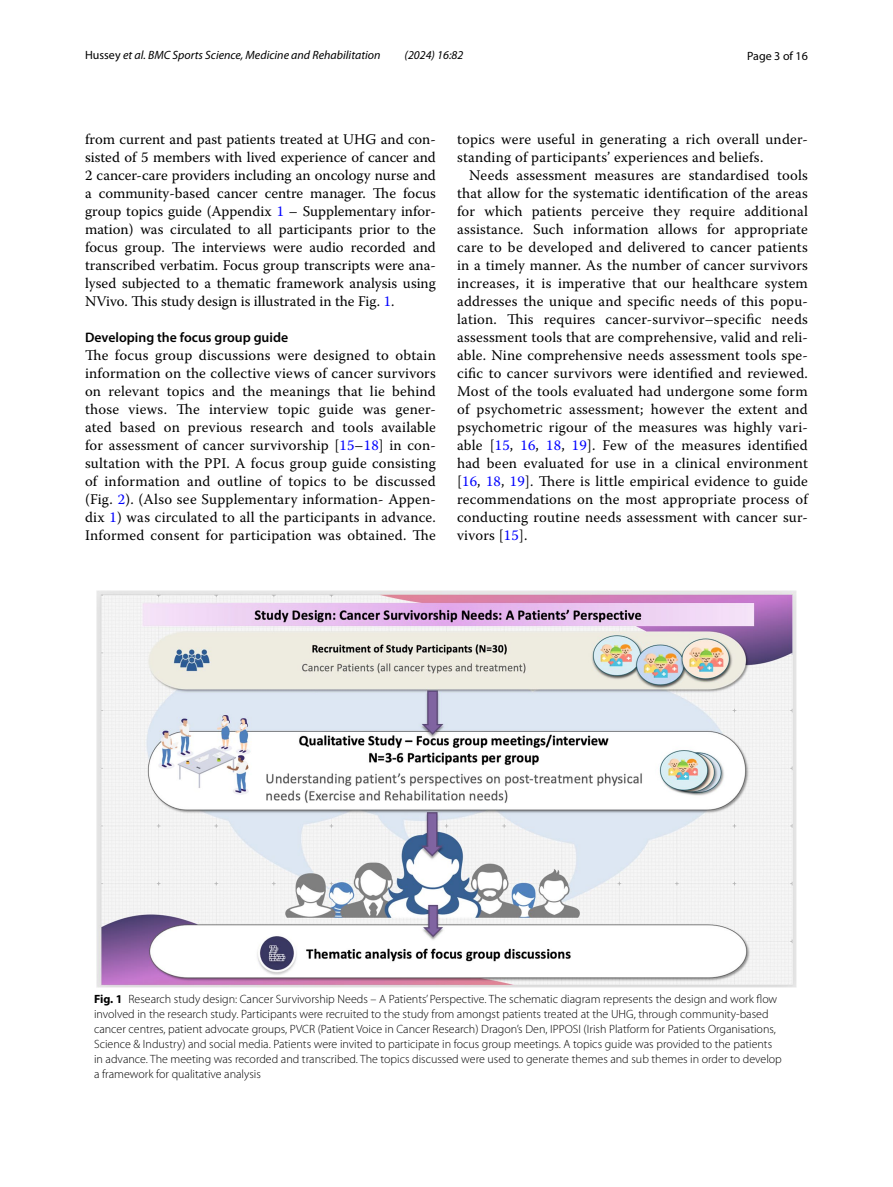
<style>
.page{position:relative;width:893px;height:1187px;background:#fff}
.page>*{position:absolute;margin:0;border:0;box-sizing:border-box;transform-origin:0 0}
.t1{font:14.7px/18px "Warnock Pro";letter-spacing:.015em;color:#000;text-align:justify}
.t2{font:600 13.8px "Myriad Pro";color:#000}
.t3{font:300 12px/15px "Myriad Pro";color:#000}
.t4{font:italic 12px "Myriad Pro";color:#000}
.t5{font:12px "Myriad Pro";color:#000}
.s1{font-style:normal}
.s2{color:#00f}
.s3{font-weight:700}
</style>
<div class="page">
<img style="left:96px;top:590px;width:701px;height:397px">
<p class="t4" style="left:85px;top:48px;width:297px"><span class="s1">Hussey</span> et al. BMC Sports Science, Medicine and Rehabilitation</p>
<p class="t4" style="left:405px;top:48px;width:60px">(2024) 16:82</p>
<p class="t5" style="left:747px;top:48px;width:62px">Page 3 of 16</p>
<p class="t1" style="left:85px;top:130px;width:352px">from current and past patients treated at UHG and con&shy;sisted of 5 members with lived experience of cancer and 2 cancer-care providers including an oncology nurse and a community-based cancer centre manager. The focus group topics guide (Appendix <span class="s2">1</span> – Supplementary infor&shy;mation) was circulated to all participants prior to the focus group. The interviews were audio recorded and transcribed verbatim. Focus group transcripts were ana&shy;lysed subjected to a thematic framework analysis using NVivo. This study design is illustrated in the Fig. <span class="s2">1</span>.</p>
<p class="t2" style="left:85px;top:328px;width:205px">Developing the focus group guide</p>
<p class="t1" style="left:85px;top:346px;width:352px">The focus group discussions were designed to obtain information on the collective views of cancer survivors on relevant topics and the meanings that lie behind those views. The interview topic guide was gener&shy;ated based on previous research and tools available for assessment of cancer survivorship [<span class="s2">15</span>–<span class="s2">18</span>] in con&shy;sultation with the PPI. A focus group guide consisting of information and outline of topics to be discussed (Fig. <span class="s2">2</span>). (Also see Supplementary information- Appen&shy;dix <span class="s2">1</span>) was circulated to all the participants in advance.<br>Informed consent for participation was obtained. The</p>
<p class="t1" style="left:457px;top:130px;width:352px">topics were useful in generating a rich overall under&shy;standing of participants’ experiences and beliefs.</p>
<p class="t1" style="left:457px;top:166px;width:352px;text-indent:12px">Needs assessment measures are standardised tools that allow for the systematic identification of the areas for which patients perceive they require additional assistance. Such information allows for appropriate care to be developed and delivered to cancer patients in a timely manner. As the number of cancer survivors increases, it is imperative that our healthcare system addresses the unique and specific needs of this popu&shy;lation. This requires cancer-survivor–specific needs assessment tools that are comprehensive, valid and reli&shy;able. Nine comprehensive needs assessment tools spe&shy;cific to cancer survivors were identified and reviewed.<br>Most of the tools evaluated had undergone some form of psychometric assessment; however the extent and psychometric rigour of the measures was highly vari&shy;able [<span class="s2">15</span>, <span class="s2">16</span>, <span class="s2">18</span>, <span class="s2">19</span>]. Few of the measures identified had been evaluated for use in a clinical environment [<span class="s2">16</span>, <span class="s2">18</span>, <span class="s2">19</span>]. There is little empirical evidence to guide recommendations on the most appropriate process of conducting routine needs assessment with cancer sur&shy;vivors [<span class="s2">15</span>].</p>
<p class="t3" style="left:94px;top:991px;width:689px"><span class="s3">Fig. 1</span> Research study design: Cancer Survivorship Needs – A Patients’ Perspective. The schematic diagram represents the design and work flow involved in the research study. Participants were recruited to the study from amongst patients treated at the UHG, through community-based cancer centres, patient advocate groups, PVCR (Patient Voice in Cancer Research) Dragon’s Den, IPPOSI (Irish Platform for Patients Organisations, Science &amp; Industry) and social media. Patients were invited to participate in focus group meetings. A topics guide was provided to the patients in advance. The meeting was recorded and transcribed. The topics discussed were used to generate themes and sub themes in order to develop a framework for qualitative analysis</p>
</div>
